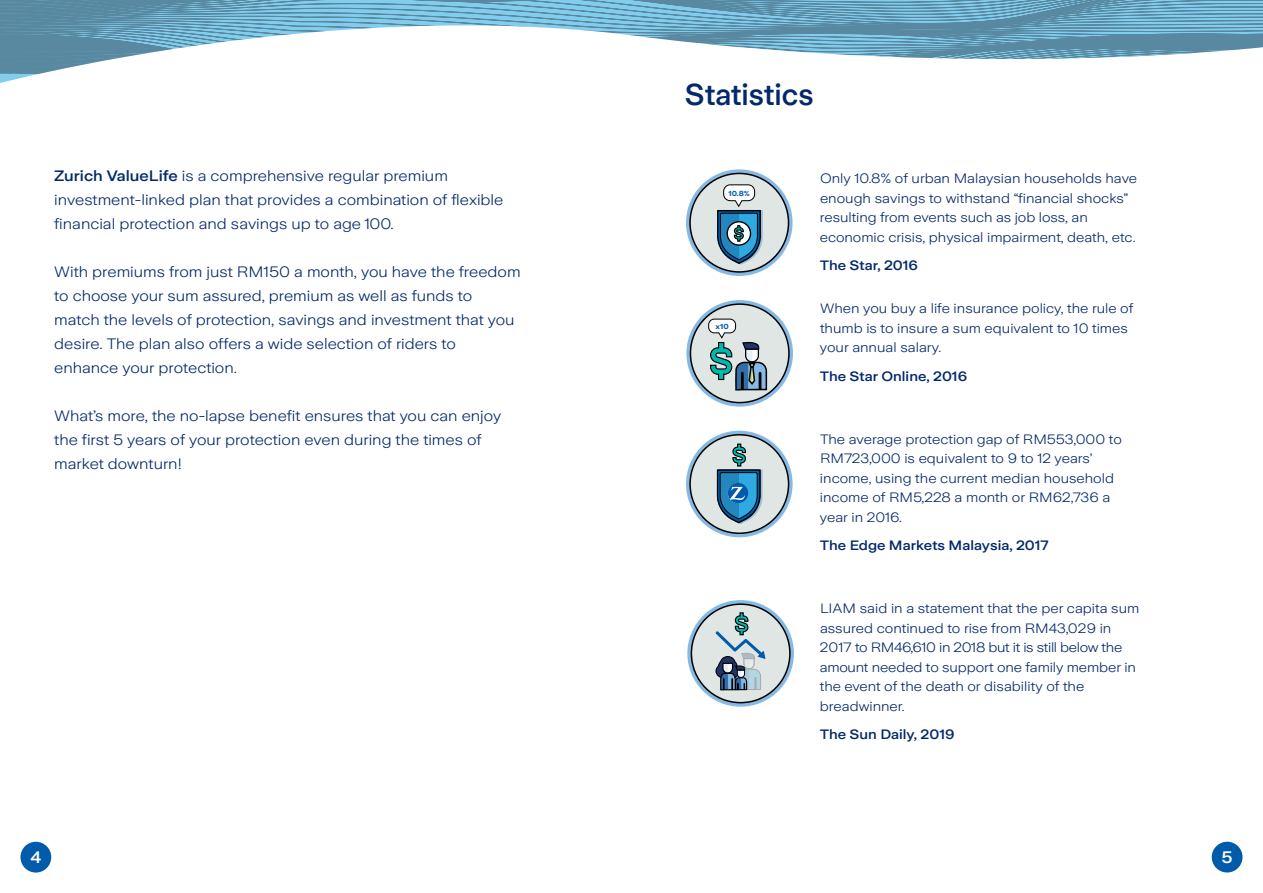
<style>
.page{position:relative;width:1263px;height:893px;background:#fff}
.page>*{position:absolute;margin:0;border:0;box-sizing:border-box;transform-origin:0 0}
.t1{font:500 30px "Zurich Sans";color:#03296a}
.t2{font:500 16.5px "Zurich Sans";color:#fff;scale:1.11 1}
.t3{font:300 15px/24px "Zurich Sans";color:#03296a;scale:1.11 1}
.t4{font:300 13.5px/19.5px "Zurich Sans";color:#03296a;scale:1.11 1}
.t5{font:500 13.5px "Zurich Sans";color:#03296a;scale:1.11 1}
.t6{font:700 7.2px "Zurich Sans";color:#005baa;scale:1.11 1}
.s1{font-weight:500}
</style>
<div class="page">
<div style="left:20px;top:842px;width:31px;height:30px;background:#005baa;border-radius:50%"></div>
<svg style="left:0;top:0;width:1263px;height:83px"></svg>
<div style="left:1212px;top:842px;width:30px;height:30px;background:#005baa;border-radius:50%"></div>
<svg style="left:686px;top:169px;width:106px;height:107px"></svg>
<svg style="left:686px;top:300px;width:107px;height:107px"></svg>
<svg style="left:686px;top:431px;width:107px;height:106px"></svg>
<svg style="left:687px;top:600px;width:107px;height:107px"></svg>
<p class="t3" style="left:54px;top:164px;width:406px"><span class="s1">Zurich ValueLife</span> is a comprehensive regular premium investment-linked plan that provides a combination of flexible financial protection and savings up to age 100.</p>
<p class="t3" style="left:54px;top:260px;width:422px">With premiums from just RM150 a month, you have the freedom to choose your sum assured, premium as well as funds to match the levels of protection, savings and investment that you desire. The plan also offers a wide selection of riders to enhance your protection.</p>
<p class="t3" style="left:54px;top:404px;width:404px">What’s more, the no-lapse benefit ensures that you can enjoy the first 5 years of your protection even during the times of market downturn!</p>
<p class="t2" style="left:30px;top:848px;width:11px">4</p>
<h1 class="t1" style="left:685px;top:78px;width:130px">Statistics</h1>
<p class="t6" style="left:728px;top:189px;width:21px">10.8%</p>
<p class="t6" style="left:715px;top:322px;width:13px">x10</p>
<p class="t4" style="left:820px;top:169px;width:287px">Only 10.8% of urban Malaysian households have enough savings to withstand “financial shocks” resulting from events such as job loss, an economic crisis, physical impairment, death, etc.</p>
<p class="t5" style="left:820px;top:258px;width:90px">The Star, 2016</p>
<p class="t4" style="left:820px;top:299px;width:284px">When you buy a life insurance policy, the rule of thumb is to insure a sum equivalent to 10 times your annual salary.</p>
<p class="t5" style="left:820px;top:369px;width:134px">The Star Online, 2016</p>
<p class="t4" style="left:820px;top:430px;width:274px">The average protection gap of RM553,000 to RM723,000 is equivalent to 9 to 12 years’ income, using the current median household income of RM5,228 a month or RM62,736 a year in 2016.</p>
<p class="t5" style="left:820px;top:538px;width:208px">The Edge Markets Malaysia, 2017</p>
<p class="t4" style="left:820px;top:599px;width:289px">LIAM said in a statement that the per capita sum assured continued to rise from RM43,029 in 2017 to RM46,610 in 2018 but it is still below the amount needed to support one family member in the event of the death or disability of the breadwinner.</p>
<p class="t5" style="left:820px;top:727px;width:123px">The Sun Daily, 2019</p>
<p class="t2" style="left:1221px;top:848px;width:12px">5</p>
</div>
